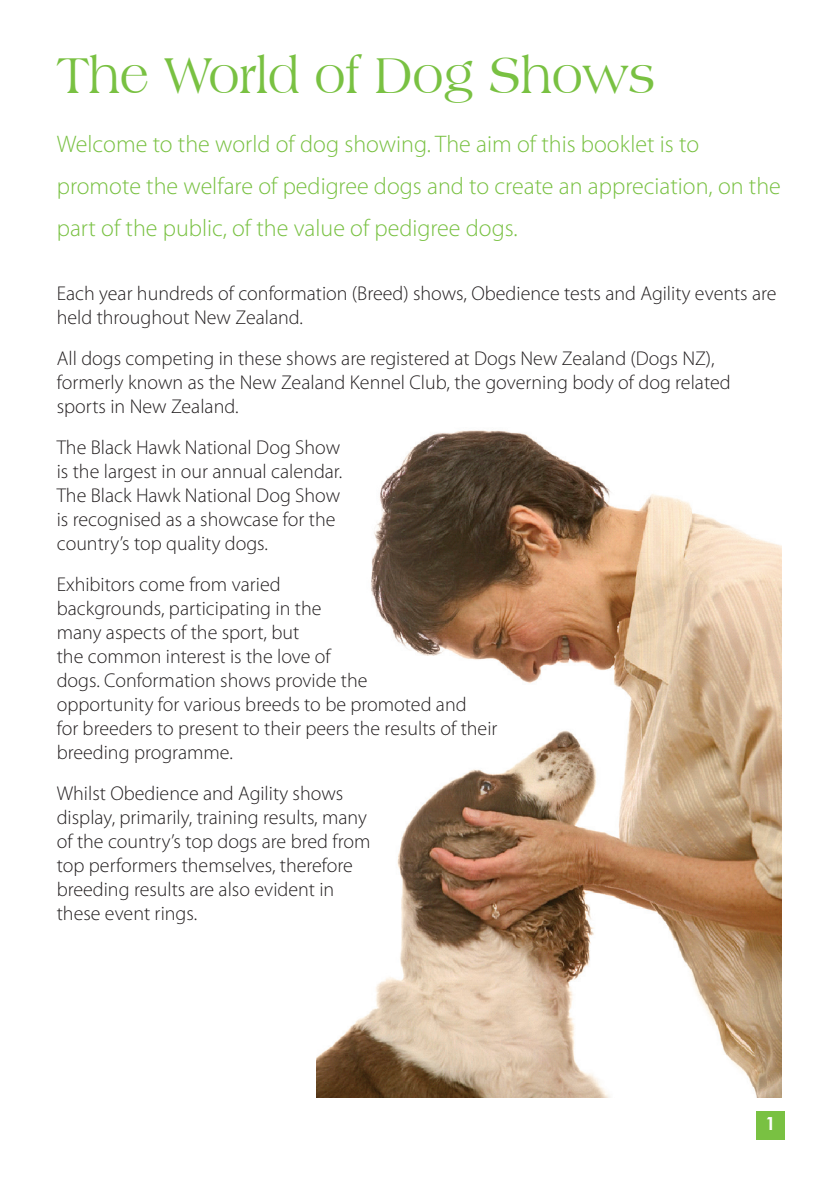
<style>
.page{position:relative;width:840px;height:1191px;background:#fff}
.page>*{position:absolute;margin:0;border:0;box-sizing:border-box;transform-origin:0 0}
.t1{font:52.8px "Americana BT";color:#79c142;scale:.91 1}
.t2{font:300 24px/42px "Myriad Pro";color:#79c142}
.t3{font:300 20px/24px "Myriad Pro";color:#231f20}
.t4{font:700 18px "Century Gothic";color:#fff}
</style>
<div class="page">
<div style="left:755px;top:1111px;width:29px;height:28px;background:#79c142"></div>
<img style="left:316px;top:430px;width:465px;height:667px">
<h1 class="t1" style="left:57px;top:45px;width:659px">The World of Dog Shows</h1>
<p class="t2" style="left:57px;top:123px;width:725px">Welcome to the world of dog showing. The aim of this booklet is to promote the welfare of pedigree dogs and to create an appreciation, on the part of the public, of the value of pedigree dogs.</p>
<p class="t3" style="left:57px;top:281px;width:721px">Each year hundreds of conformation (Breed) shows, Obedience tests and Agility events are held throughout New Zealand.</p>
<p class="t3" style="left:57px;top:346px;width:675px">All dogs competing in these shows are registered at Dogs New Zealand (Dogs NZ), formerly known as the New Zealand Kennel Club, the governing body of dog related sports in New Zealand.</p>
<p class="t3" style="left:57px;top:435px;width:287px">The Black Hawk National Dog Show is the largest in our annual calendar.<br>The Black Hawk National Dog Show is recognised as a showcase for the country’s top quality dogs.</p>
<p class="t3" style="left:57px;top:572px;width:442px">Exhibitors come from varied<br>backgrounds, participating in the<br>many aspects of the sport, but<br>the common interest is the love of<br>dogs. Conformation shows provide the<br>opportunity for various breeds to be promoted and<br>for breeders to present to their peers the results of their breeding programme.</p>
<p class="t3" style="left:57px;top:781px;width:315px">Whilst Obedience and Agility shows display, primarily, training results, many of the country’s top dogs are bred from top performers themselves, therefore breeding results are also evident in these event rings.</p>
<p class="t4" style="left:765px;top:1110px;width:12px">1</p>
</div>
